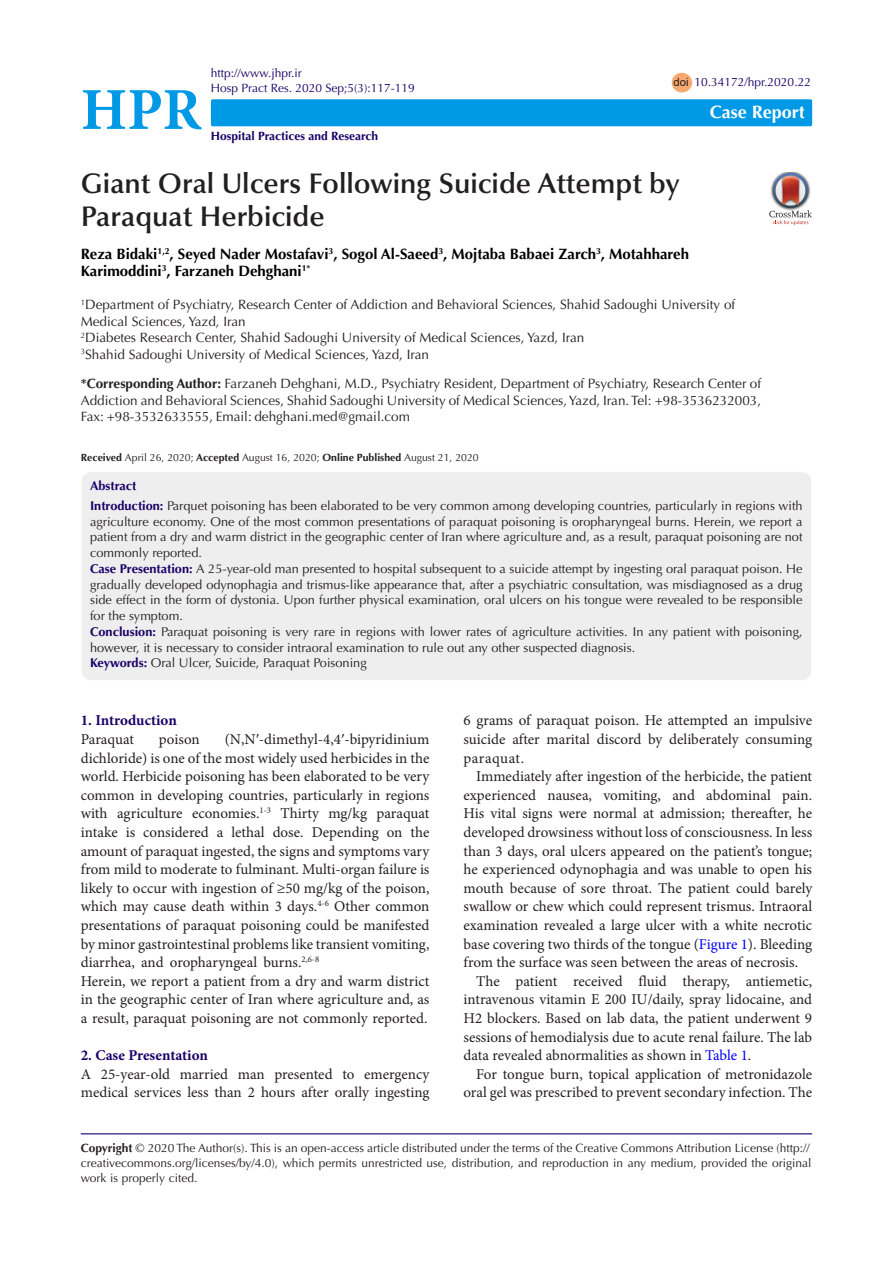
<style>
.page{position:relative;width:893px;height:1263px;background:#fff}
.page>*{position:absolute;margin:0;border:0;box-sizing:border-box;transform-origin:0 0}
.t1{font:700 59.55px "Minion Pro";color:#0099e5}
.t2{font:600 28.5px/33px "Optima LT Std";color:#231f20}
.t3{font:700 18px "Optima LT Std";color:#fff}
.t4{font:15px/18.6px "Minion Pro";color:#231f20;text-align:justify}
.t5{font:700 15px/16.5px "Optima LT Std";color:#000}
.t6{font:700 15px "Minion Pro";letter-spacing:-.005em;color:#190066}
.t7{font:13.5px/16.5px "Optima LT Std";color:#231f20}
.Default{font:12.75px/15.8px "Optima LT Std";color:#231f20;text-align:justify}
.Default-2{font:700 12.75px "Optima LT Std";color:#190066}
.t8{font:12px/15px "Optima LT Std";color:#231f20}
.t9{font:12px "Optima LT Std";color:#190066}
.t10{font:700 12px "Optima LT Std";color:#190066}
.t11{font:11.25px "Arial";color:#231f20}
.t12{font:10.5px "Optima LT Std";color:#231f20}
.s1{font-weight:700}
.s2{font-weight:700;color:#190066}
.s3{font-family:"Times New Roman"}
.s4{color:#00f}
</style>
<div class="page">
<hr style="left:81px;top:1133px;width:731px;height:1px;background:#190066">
<div style="left:81px;top:472px;width:731px;height:209px;background:#eee;border-radius:10px"></div>
<div style="left:81px;top:471px;width:731px;height:210px;border:1px solid #fff;border-radius:10px"></div>
<div style="left:672px;top:73px;width:20px;height:19px;background:#f9a86f;border-radius:50%"></div>
<div style="left:211px;top:99px;width:601px;height:27px;background:#0099e5;border-radius:2px"></div>
<img style="left:781px;top:172px;width:18px;height:1px">
<svg style="left:769px;top:173px;width:43px;height:52px"></svg>
<p class="t1" style="left:81px;top:68px;width:122px">HPR</p>
<p class="t9" style="left:211px;top:66px;width:92px">http://www.jhpr.ir</p>
<p class="t9" style="left:211px;top:81px;width:205px">Hosp Pract Res. 2020 Sep;5(3):117-119</p>
<p class="t10" style="left:211px;top:128px;width:169px">Hospital Practices and Research</p>
<p class="t11" style="left:674px;top:75px;width:17px">doi</p>
<p class="t9" style="left:694px;top:75px;width:118px">10.34172/hpr.2020.22</p>
<p class="t3" style="left:710px;top:102px;width:97px">Case Report</p>
<p class="t2" style="left:81px;top:167px;width:601px">Giant Oral Ulcers Following Suicide Attempt by<br>Paraquat Herbicide</p>
<p class="t5" style="left:81px;top:246px;width:610px">Reza Bidaki<sup>1,2</sup>, Seyed Nader Mostafavi<sup>3</sup>, Sogol Al-Saeed<sup>3</sup>, Mojtaba Babaei Zarch<sup>3</sup>, Motahhareh<br>Karimoddini<sup>3</sup>, Farzaneh Dehghani<sup>1*</sup></p>
<p class="t7" style="left:81px;top:297px;width:656px"><sup>1</sup>Department of Psychiatry, Research Center of Addiction and Behavioral Sciences, Shahid Sadoughi University of<br>Medical Sciences, Yazd, Iran</p>
<p class="t7" style="left:81px;top:330px;width:505px"><sup>2</sup>Diabetes Research Center, Shahid Sadoughi University of Medical Sciences, Yazd, Iran</p>
<p class="t7" style="left:81px;top:346px;width:350px"><sup>3</sup>Shahid Sadoughi University of Medical Sciences, Yazd, Iran</p>
<p class="t7" style="left:81px;top:375px;width:682px;text-align:justify"><span class="s1">*Corresponding Author:</span> Farzaneh Dehghani, M.D., Psychiatry Resident, Department of Psychiatry, Research Center of Addiction and Behavioral Sciences, Shahid Sadoughi University of Medical Sciences, Yazd, Iran. Tel: +98-3536232003, Fax: +98-3532633555, Email: dehghani.med@gmail.com</p>
<p class="t12" style="left:81px;top:451px;width:399px"><span class="s1">Received</span> April 26, 2020; <span class="s1">Accepted</span> August 16, 2020; <span class="s1">Online Published</span> August 21, 2020</p>
<p class="Default-2" style="left:90px;top:478px;width:48px">Abstract</p>
<p class="Default" style="left:90px;top:498px;width:714px"><span class="s2">Introduction:</span> Parquet poisoning has been elaborated to be very common among developing countries, particularly in regions with agriculture economy. One of the most common presentations of paraquat poisoning is oropharyngeal burns. Herein, we report a patient from a dry and warm district in the geographic center of Iran where agriculture and, as a result, paraquat poisoning are not commonly reported.</p>
<p class="Default" style="left:90px;top:561px;width:714px"><span class="s2">Case Presentation:</span> A 25-year-old man presented to hospital subsequent to a suicide attempt by ingesting oral paraquat poison. He gradually developed odynophagia and trismus-like appearance that, after a psychiatric consultation, was misdiagnosed as a drug side effect in the form of dystonia. Upon further physical examination, oral ulcers on his tongue were revealed to be responsible for the symptom.</p>
<p class="Default" style="left:90px;top:624px;width:714px"><span class="s2">Conclusion:</span> Paraquat poisoning is very rare in regions with lower rates of agriculture activities. In any patient with poisoning, however, it is necessary to consider intraoral examination to rule out any other suspected diagnosis.</p>
<p class="Default" style="left:90px;top:655px;width:278px"><span class="s2">Keywords:</span> Oral Ulcer, Suicide, Paraquat Poisoning</p>
<p class="t6" style="left:81px;top:710px;width:98px">1. Introduction</p>
<p class="t4" style="left:81px;top:730px;width:55px">Paraquat</p>
<p class="t4" style="left:159px;top:730px;width:42px">poison</p>
<p class="t4" style="left:81px;top:730px;width:350px;text-indent:144px">(N,N<span class="s3">′</span>-dimethyl-4,4<span class="s3">′</span>-bipyridinium dichloride) is one of the most widely used herbicides in the world. Herbicide poisoning has been elaborated to be very common in developing countries, particularly in regions with agriculture economies.<sup>1-3</sup> Thirty mg/kg paraquat intake is considered a lethal dose. Depending on the amount of paraquat ingested, the signs and symptoms vary from mild to moderate to fulminant. Multi-organ failure is likely to occur with ingestion of ≥50 mg/kg of the poison, which may cause death within 3 days.<sup>4-6</sup> Other common presentations of paraquat poisoning could be manifested by minor gastrointestinal problems like transient vomiting, diarrhea, and oropharyngeal burns.<sup>2,6-8</sup></p>
<p class="t4" style="left:81px;top:972px;width:350px">Herein, we report a patient from a dry and warm district in the geographic center of Iran where agriculture and, as a result, paraquat poisoning are not commonly reported.</p>
<p class="t6" style="left:81px;top:1045px;width:129px">2. Case Presentation</p>
<p class="t4" style="left:81px;top:1065px;width:350px">A 25-year-old married man presented to emergency medical services less than 2 hours after orally ingesting</p>
<p class="t4" style="left:463px;top:711px;width:350px">6 grams of paraquat poison. He attempted an impulsive suicide after marital discord by deliberately consuming paraquat.</p>
<p class="t4" style="left:463px;top:767px;width:350px;text-indent:13px">Immediately after ingestion of the herbicide, the patient experienced nausea, vomiting, and abdominal pain.<br>His vital signs were normal at admission; thereafter, he developed drowsiness without loss of consciousness. In less than 3 days, oral ulcers appeared on the patient’s tongue; he experienced odynophagia and was unable to open his mouth because of sore throat. The patient could barely swallow or chew which could represent trismus. Intraoral examination revealed a large ulcer with a white necrotic base covering two thirds of the tongue (<span class="s4">Figure 1</span>). Bleeding from the surface was seen between the areas of necrosis.</p>
<p class="t4" style="left:463px;top:972px;width:350px;text-indent:13px">The patient received fluid therapy, antiemetic, intravenous vitamin E 200 IU/daily, spray lidocaine, and H2 blockers. Based on lab data, the patient underwent 9 sessions of hemodialysis due to acute renal failure. The lab data revealed abnormalities as shown in <span class="s4">Table 1</span>.</p>
<p class="t4" style="left:463px;top:1065px;width:350px;text-align:right">For tongue burn, topical application of metronidazole oral gel was prescribed to prevent secondary infection. The</p>
<p class="t8" style="left:81px;top:1140px;width:732px"><span class="s1">Copyright</span> © 2020 The Author(s). This is an open-access article distributed under the terms of the Creative Commons Attribution License (http:// creativecommons.org/licenses/by/4.0), which permits unrestricted use, distribution, and reproduction in any medium, provided the original work is properly cited.</p>
</div>
